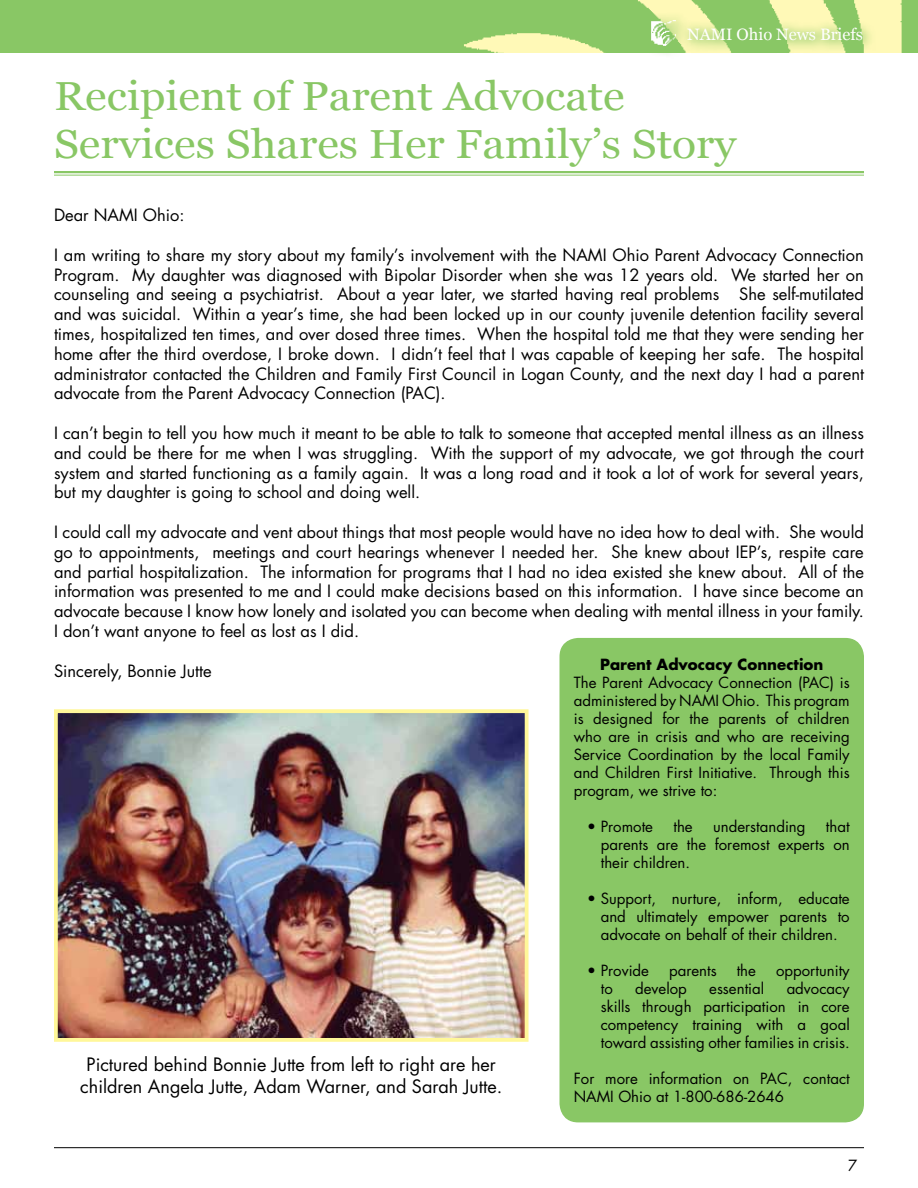
<style>
.page{position:relative;width:918px;height:1188px;background:#fff}
.page>*{position:absolute;margin:0;border:0;box-sizing:border-box;transform-origin:0 0}
.t1{font:40.5px/48.6px "Georgia";color:#89c765;scale:1.1 1}
.t2{font:18px/22.5px "Futura";color:#000;text-align:center}
.t3{font:16.5px/19.8px "Futura";color:#000;text-align:justify}
.t4{font:16.5px "Georgia";color:#fff}
.t5{font:15px/18px "Futura";color:#000;text-align:justify}
.t6{font:700 15px "Futura";color:#000}
</style>
<div class="page">
<div style="left:0;top:0;width:918px;height:52px;background:#89c765"></div>
<img style="left:464px;top:0;width:438px;height:52px">
<div style="left:642px;top:11px;width:48px;height:48px;background:#89c765;opacity:.75"></div>
<img style="left:651px;top:19px;width:26px;height:27px">
<div style="left:679px;top:19px;width:197px;height:35px;background:#89c765;opacity:.75"></div>
<hr style="left:54px;top:1147px;width:810px;height:1px;background:#000">
<hr style="left:54px;top:171px;width:810px;height:2px;background:#89c765">
<hr style="left:54px;top:175px;width:810px;height:1px;background:#89c765">
<div style="left:560px;top:639px;width:303px;height:483px;background:#89c765;border-radius:18px"></div>
<div style="left:560px;top:638px;width:304px;height:484px;border:2px solid #89c765;border-radius:18px"></div>
<img style="left:59px;top:714px;width:465px;height:323px">
<div style="left:54px;top:709px;width:475px;height:333px;border:4px solid #fff799"></div>
<p class="t4" style="left:687px;top:25px;width:177px">NAMI Ohio News Briefs</p>
<h1 class="t1" style="left:54px;top:72px;width:622px">Recipient of Parent Advocate<br>Services Shares Her Family’s Story</h1>
<p class="t3" style="left:54px;top:205px;width:132px">Dear NAMI Ohio:</p>
<p class="t3" style="left:54px;top:245px;width:812px">I am writing to share my story about my family’s involvement with the NAMI Ohio Parent Advocacy Connection Program. My daughter was diagnosed with Bipolar Disorder when she was 12 years old. We started her on counseling and seeing a psychiatrist. About a year later, we started having real problems She self-mutilated and was suicidal. Within a year’s time, she had been locked up in our county juvenile detention facility several times, hospitalized ten times, and over dosed three times. When the hospital told me that they were sending her home after the third overdose, I broke down. I didn’t feel that I was capable of keeping her safe. The hospital administrator contacted the Children and Family First Council in Logan County, and the next day I had a parent advocate from the Parent Advocacy Connection (PAC).</p>
<p class="t3" style="left:54px;top:423px;width:812px">I can’t begin to tell you how much it meant to be able to talk to someone that accepted mental illness as an illness and could be there for me when I was struggling. With the support of my advocate, we got through the court system and started functioning as a family again. It was a long road and it took a lot of work for several years, but my daughter is going to school and doing well.</p>
<p class="t3" style="left:54px;top:522px;width:812px">I could call my advocate and vent about things that most people would have no idea how to deal with. She would go to appointments, meetings and court hearings whenever I needed her. She knew about IEP’s, respite care and partial hospitalization. The information for programs that I had no idea existed she knew about. All of the information was presented to me and I could make decisions based on this information. I have since become an advocate because I know how lonely and isolated you can become when dealing with mental illness in your family.<br>I don’t want anyone to feel as lost as I did.</p>
<p class="t3" style="left:54px;top:660px;width:159px">Sincerely, Bonnie Jutte</p>
<p class="t6" style="left:600px;top:654px;width:225px">Parent Advocacy Connection</p>
<p class="t5" style="left:574px;top:673px;width:278px">The Parent Advocacy Connection (PAC) is administered by NAMI Ohio. This program is designed for the parents of children who are in crisis and who are receiving Service Coordination by the local Family and Children First Initiative. Through this program, we strive to:</p>
<p class="t5" style="left:587px;top:817px;width:67px">• Promote</p>
<p class="t5" style="left:673px;top:817px;width:21px">the</p>
<p class="t5" style="left:713px;top:817px;width:94px">understanding</p>
<p class="t5" style="left:601px;top:817px;width:250px;text-indent:225px">that parents are the foremost experts on their children.</p>
<p class="t5" style="left:601px;top:889px;width:251px;text-indent:-13px">• Support, nurture, inform, educate and ultimately empower parents to advocate on behalf of their children.</p>
<p class="t5" style="left:587px;top:961px;width:63px">• Provide</p>
<p class="t5" style="left:669px;top:961px;width:49px">parents</p>
<p class="t5" style="left:737px;top:961px;width:21px">the</p>
<p class="t5" style="left:776px;top:961px;width:75px">opportunity</p>
<p class="t5" style="left:601px;top:979px;width:14px">to</p>
<p class="t5" style="left:635px;top:979px;width:53px">develop</p>
<p class="t5" style="left:709px;top:979px;width:57px">essential</p>
<p class="t5" style="left:601px;top:979px;width:251px;text-indent:186px">advocacy skills through participation in core competency training with a goal toward assisting other families in crisis.</p>
<p class="t5" style="left:574px;top:1069px;width:278px">For more information on PAC, contact<br>NAMI Ohio at 1-800-686-2646</p>
<p class="t2" style="left:80px;top:1053px;width:423px">Pictured behind Bonnie Jutte from left to right are her children Angela Jutte, Adam Warner, and Sarah Jutte.</p>
<p class="t5" style="left:848px;top:1157px;width:11px">7</p>
</div>
